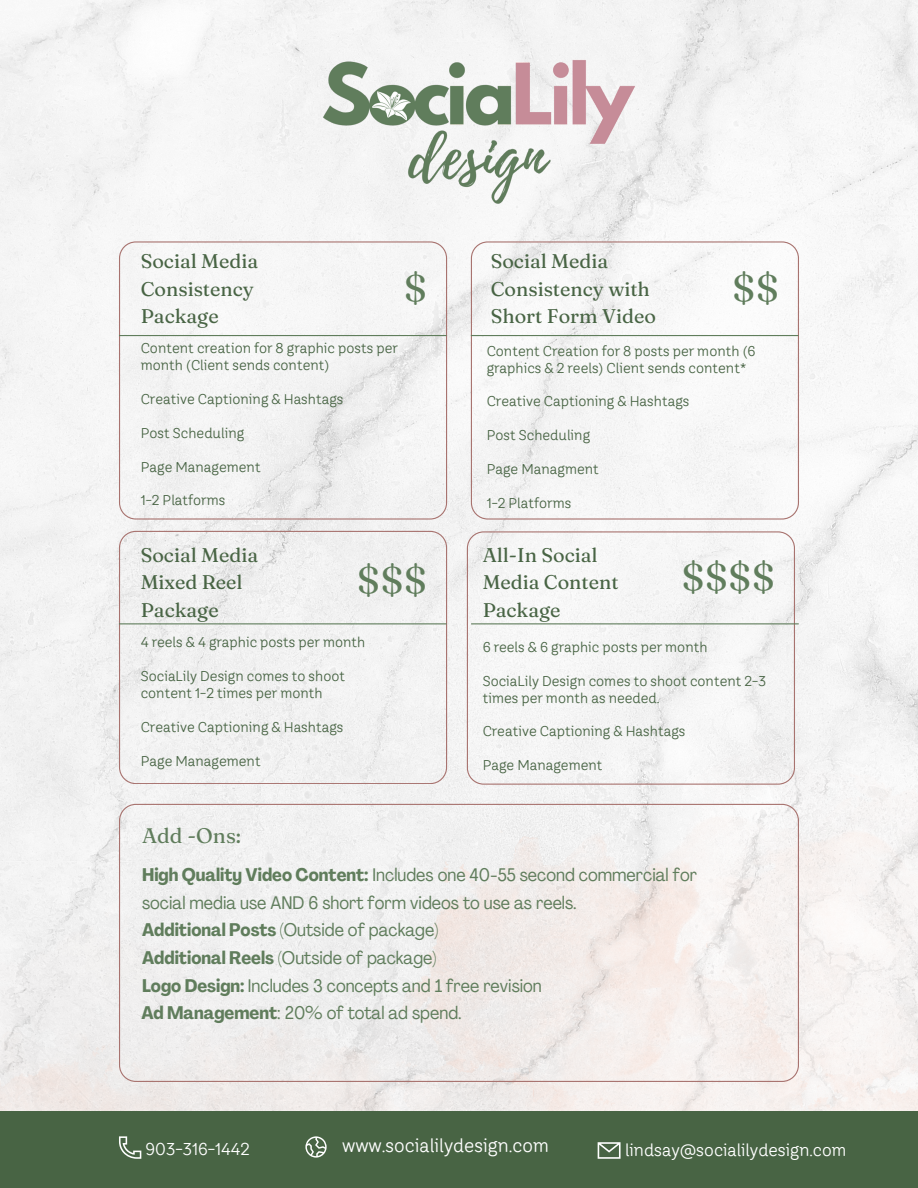
<style>
.page{position:relative;width:918px;height:1188px;background:#fff}
.page>*{position:absolute;margin:0;border:0;box-sizing:border-box;transform-origin:0 0}
.t1{font:39.45px "Fraunces 9 pt";color:#607d5c}
.t2{font:21px "Fraunces 9 pt";color:#607d5c}
.t3{font:19.8px/27.5px "Fraunces 9 pt";color:#486444}
.t4{font:18.6px "TT Hazelnuts";color:#fff}
.t5{font:condensed 18px/28.2px "Agrandir";color:#607d5c}
.t6{font:17.1px "TT Hazelnuts";color:#fff}
.t7{font:14.1px/17px "TT Hazelnuts";color:#486444}
.s1{font-weight:700}
</style>
<div class="page">
<div style="left:0;top:0;width:918px;height:730px;background:#f5f5f5"></div>
<img style="left:0;top:730px;width:918px;height:381px">
<div style="left:0;top:1111px;width:918px;height:77px;background:#486444"></div>
<svg style="left:305px;top:1136px;width:22px;height:22px"></svg>
<svg style="left:119px;top:1136px;width:22px;height:23px"></svg>
<svg style="left:598px;top:1142px;width:22px;height:17px"></svg>
<img style="left:292px;top:0;width:371px;height:312px">
<svg style="left:119px;top:241px;width:328px;height:278px"></svg>
<svg style="left:119px;top:531px;width:328px;height:253px"></svg>
<svg style="left:471px;top:241px;width:328px;height:278px"></svg>
<svg style="left:467px;top:531px;width:328px;height:253px"></svg>
<hr style="left:119px;top:335px;width:328px;height:1px;background:#607d5c">
<hr style="left:119px;top:623px;width:328px;height:1px;background:#607d5c">
<hr style="left:471px;top:335px;width:327px;height:1px;background:#607d5c">
<hr style="left:471px;top:623px;width:328px;height:1px;background:#607d5c">
<svg style="left:119px;top:804px;width:679px;height:278px"></svg>
<h1 class="t3" style="left:141px;top:247px;width:119px">Social Media<br>Consistency<br>Package</h1>
<p class="t7" style="left:141px;top:339px;width:259px">Content creation for 8 graphic posts per month (Client sends content)</p>
<p class="t7" style="left:141px;top:390px;width:204px">Creative Captioning &amp; Hashtags</p>
<p class="t7" style="left:141px;top:424px;width:105px">Post Scheduling</p>
<p class="t7" style="left:141px;top:458px;width:121px">Page Management</p>
<p class="t7" style="left:141px;top:492px;width:86px">1-2 Platforms</p>
<p class="t1" style="left:404px;top:264px;width:25px">$</p>
<p class="t3" style="left:141px;top:541px;width:119px">Social Media<br>Mixed Reel<br>Package</p>
<p class="t1" style="left:357px;top:555px;width:72px">$$$</p>
<p class="t7" style="left:141px;top:634px;width:226px">4 reels &amp; 4 graphic posts per month</p>
<h1 class="t7" style="left:141px;top:668px;width:206px">SociaLily Design comes to shoot content 1-2 times per month</h1>
<p class="t7" style="left:141px;top:718px;width:204px">Creative Captioning &amp; Hashtags</p>
<p class="t7" style="left:141px;top:752px;width:121px">Page Management</p>
<h1 class="t3" style="left:491px;top:247px;width:167px">Social Media<br>Consistency with<br>Short Form Video</h1>
<p class="t1" style="left:732px;top:264px;width:48px">$$</p>
<p class="t7" style="left:487px;top:342px;width:270px">Content Creation for 8 posts per month (6 graphics &amp; 2 reels) Client sends content*</p>
<p class="t7" style="left:487px;top:393px;width:204px">Creative Captioning &amp; Hashtags</p>
<p class="t7" style="left:487px;top:427px;width:105px">Post Scheduling</p>
<h1 class="t7" style="left:487px;top:461px;width:114px">Page Managment</h1>
<p class="t7" style="left:487px;top:494px;width:86px">1-2 Platforms</p>
<p class="t3" style="left:483px;top:541px;width:138px">All-In Social<br>Media Content<br>Package</p>
<p class="t1" style="left:681px;top:552px;width:95px">$$$$</p>
<p class="t7" style="left:483px;top:638px;width:226px">6 reels &amp; 6 graphic posts per month</p>
<p class="t7" style="left:483px;top:672px;width:285px">SociaLily Design comes to shoot content 2-3 times per month as needed.</p>
<p class="t7" style="left:483px;top:723px;width:204px">Creative Captioning &amp; Hashtags</p>
<p class="t7" style="left:483px;top:757px;width:121px">Page Management</p>
<h2 class="t2" style="left:142px;top:822px;width:101px">Add -Ons:</h2>
<h2 class="t5" style="left:142px;top:862px;width:556px"><span class="s1">High Quality Video Content:</span> Includes one 40-55 second commercial for social media use AND 6 short form videos to use as reels.</h2>
<h2 class="t5" style="left:142px;top:918px;width:298px"><span class="s1">Additional Posts (</span>Outside of package)</h2>
<h2 class="t5" style="left:142px;top:945px;width:296px"><span class="s1">Additional Reels</span> (Outside of package)</h2>
<p class="t5" style="left:142px;top:973px;width:401px"><span class="s1">Logo Design:</span> Includes 3 concepts and 1 free revision</p>
<h2 class="t5" style="left:141px;top:1001px;width:322px"><span class="s1">Ad Management</span>: 20% of total ad spend.</h2>
<h2 class="t6" style="left:146px;top:1139px;width:106px">903-316-1442</h2>
<p class="t4" style="left:342px;top:1134px;width:208px">www.socialilydesign.com</p>
<h1 class="t6" style="left:625px;top:1140px;width:223px">lindsay@socialilydesign.com</h1>
</div>
